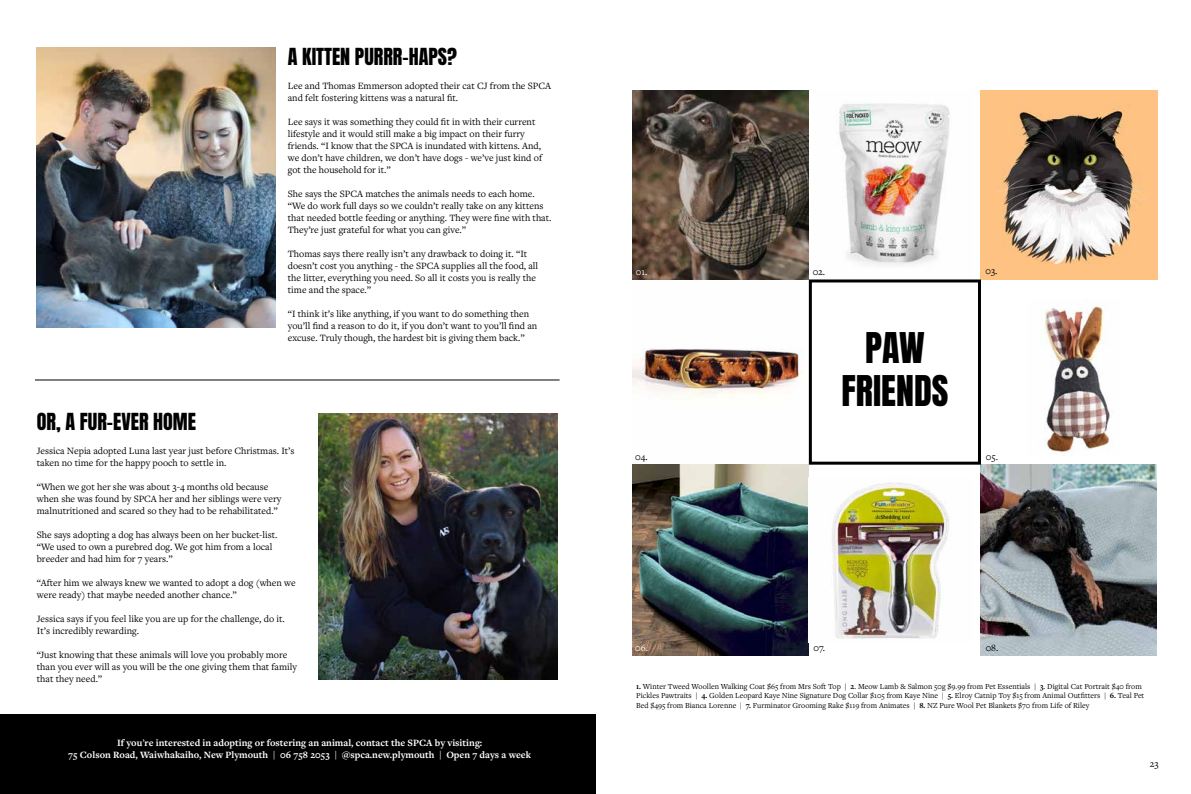
<style>
.page{position:relative;width:1191px;height:794px;background:#fff}
.page>*{position:absolute;margin:0;border:0;box-sizing:border-box;transform-origin:0 0}
.t1{font:36px/43.2px "Anton";color:#000;text-align:center}
.t2{font:20px "Anton";color:#000}
.t3{font:10px/12px "Freight Text Pro";color:#000}
.t4{font:700 10px/12px "Freight Text Pro";color:#fff;text-align:center}
.t5{font:10px "Freight Text Pro";color:#fff}
.t6{font:8px/9.6px "Freight Text Pro";color:#000}
.s1{font-weight:400}
.s2{font-weight:700}
</style>
<div class="page">
<div style="left:0;top:714px;width:595px;height:80px;background:#000"></div>
<img style="left:318px;top:413px;width:239px;height:266px">
<img style="left:36px;top:47px;width:239px;height:280px">
<hr style="left:35px;top:379px;width:524px;height:1px;background:#000">
<img style="left:632px;top:91px;width:177px;height:564px">
<svg style="left:632px;top:91px;width:176px;height:188px"></svg>
<img style="left:1044px;top:306px;width:66px;height:150px">
<img style="left:837px;top:103px;width:113px;height:162px">
<img style="left:981px;top:91px;width:176px;height:188px">
<img style="left:980px;top:465px;width:176px;height:190px">
<div style="left:809px;top:279px;width:172px;height:185px;border:3px solid #000"></div>
<img style="left:830px;top:483px;width:119px;height:156px">
<h2 class="t2" style="left:288px;top:47px;width:171px">A KITTEN PURRR-HAPS?</h2>
<p class="t3" style="left:288px;top:80px;width:265px">Lee and Thomas Emmerson adopted their cat CJ from the SPCA and felt fostering kittens was a natural fit.</p>
<p class="t3" style="left:288px;top:116px;width:256px">Lee says it was something they could fit in with their current lifestyle and it would still make a big impact on their furry friends. “I know that the SPCA is inundated with kittens. And, we don’t have children, we don’t have dogs - we’ve just kind of got the household for it.”</p>
<p class="t3" style="left:288px;top:188px;width:265px">She says the SPCA matches the animals needs to each home. “We do work full days so we couldn’t really take on any kittens that needed bottle feeding or anything. They were fine with that.<br>They’re just grateful for what you can give.”</p>
<p class="t3" style="left:288px;top:248px;width:252px">Thomas says there really isn’t any drawback to doing it. “It doesn’t cost you anything - the SPCA supplies all the food, all the litter, everything you need. So all it costs you is really the time and the space.”</p>
<p class="t3" style="left:288px;top:308px;width:251px">“I think it’s like anything, if you want to do something then you’ll find a reason to do it, if you don’t want to you’ll find an excuse. Truly though, the hardest bit is giving them back.”</p>
<h2 class="t2" style="left:37px;top:411px;width:161px">OR, A FUR-EVER HOME</h2>
<p class="t3" style="left:37px;top:444px;width:259px">Jessica Nepia adopted Luna last year just before Christmas. It’s taken no time for the happy pooch to settle in.</p>
<p class="t3" style="left:37px;top:480px;width:246px">“When we got her she was about 3-4 months old because when she was found by SPCA her and her siblings were very malnutritioned and scared so they had to be rehabilitated.”</p>
<p class="t3" style="left:37px;top:528px;width:242px">She says adopting a dog has always been on her bucket-list. “We used to own a purebred dog. We got him from a local breeder and had him for 7 years.”</p>
<p class="t3" style="left:37px;top:576px;width:260px">“After him we always knew we wanted to adopt a dog (when we were ready) that maybe needed another chance.”</p>
<p class="t3" style="left:37px;top:612px;width:249px">Jessica says if you feel like you are up for the challenge, do it.<br>It’s incredibly rewarding.</p>
<p class="t3" style="left:37px;top:648px;width:262px">“Just knowing that these animals will love you probably more than you ever will as you will be the one giving them that family that they need.”</p>
<p class="t4" style="left:68px;top:737px;width:464px">If you<span class="s1">’</span>re interested in adopting or fostering an animal, contact the SPCA by visiting:<br>75 Colson Road, Waiwhakaiho, New Plymouth | 06 758 2053 | @spca.new.plymouth | Open 7 days a week</p>
<p class="t5" style="left:636px;top:265px;width:13px">01.</p>
<p class="t3" style="left:812px;top:265px;width:14px">02.</p>
<p class="t3" style="left:985px;top:264px;width:14px">03.</p>
<h1 class="t1" style="left:841px;top:329px;width:108px">PAW<br>FRIENDS</h1>
<p class="t3" style="left:635px;top:450px;width:14px">04.</p>
<p class="t3" style="left:986px;top:450px;width:14px">05.</p>
<p class="t5" style="left:635px;top:641px;width:14px">06.</p>
<p class="t3" style="left:813px;top:641px;width:13px">07.</p>
<p class="t3" style="left:985px;top:641px;width:14px">08.</p>
<p class="t6" style="left:636px;top:681px;width:510px"><span class="s2">1.</span> Winter Tweed Woollen Walking Coat $65 from Mrs Soft Top | <span class="s2">2</span>. Meow Lamb &amp; Salmon 50g $9.99 from Pet Essentials | <span class="s2">3</span>. Digital Cat Portrait $40 from<br>Pickles Pawtraits | <span class="s2">4.</span> Golden Leopard Kaye Nine Signature Dog Collar $105 from Kaye Nine | <span class="s2">5.</span> Elroy Catnip Toy $15 from Animal Outfitters | <span class="s2">6.</span> Teal Pet<br>Bed $495 from Bianca Lorenne | <span class="s2">7.</span> Furminator Grooming Rake $119 from Animates | <span class="s2">8.</span> NZ Pure Wool Pet Blankets $70 from Life of Riley</p>
<p class="t3" style="left:1149px;top:757px;width:10px">23</p>
</div>
